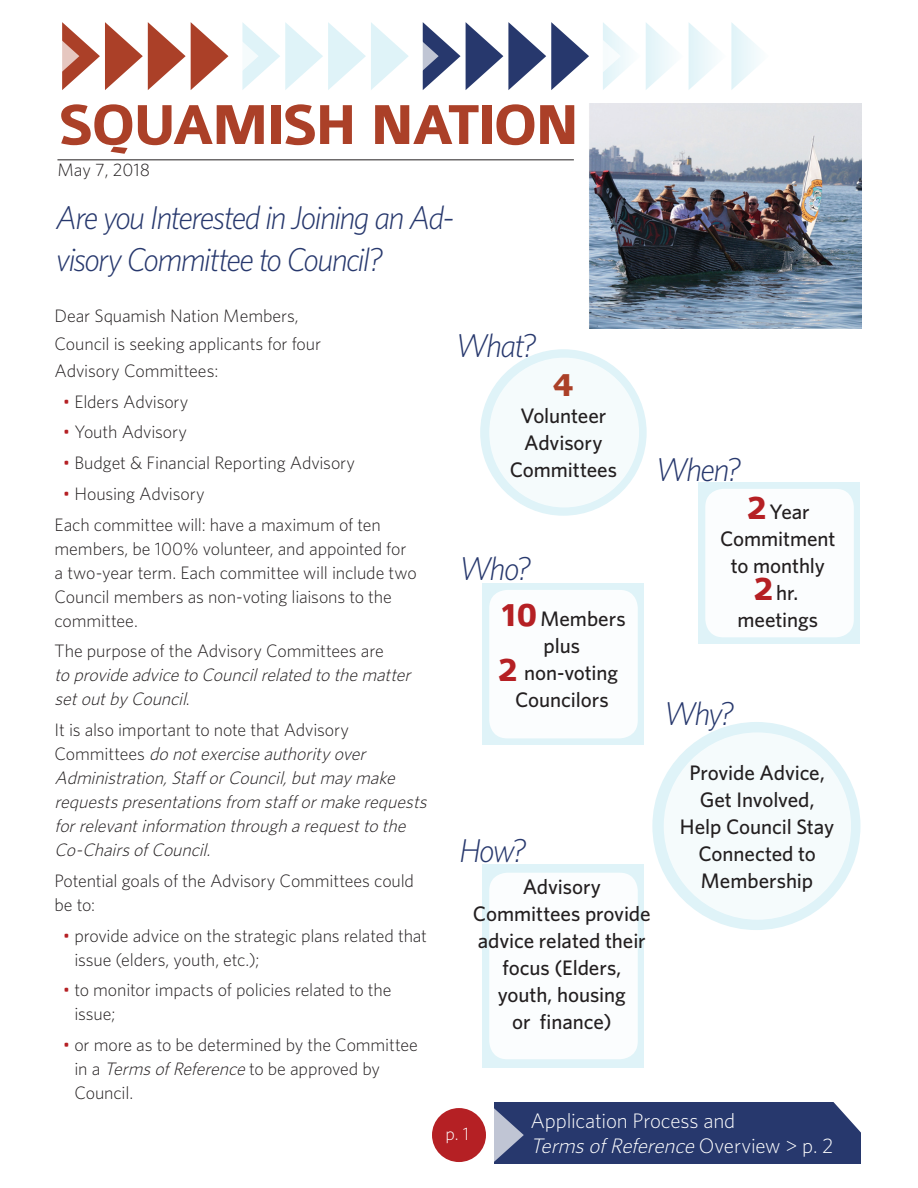
<style>
.page{position:relative;width:918px;height:1188px;background:#fff}
.page>*{position:absolute;margin:0;border:0;box-sizing:border-box;transform-origin:0 0}
.t1{font:700 60px "Colaborate";letter-spacing:-.055em;color:#ab4028}
.t2{font:700 36px "Colaborate";color:#b52024}
.t3{font:700 36px "Colaborate";color:#ab4028}
.t4{font:italic 300 33px/42px "Whitney";letter-spacing:-.055em;color:#27386d}
.t5{font:500 21px/27px "Whitney";letter-spacing:-.005em;color:#231f20;text-align:center}
.t6{font:300 21px/25.5px "Whitney";letter-spacing:-.01em;color:#fff}
.t7{font:300 18px/24px "Whitney";letter-spacing:-.01em;color:#231f20}
.t8{font:italic 300 18px/24px "Whitney";color:#231f20}
.t9{font:300 18px "Whitney";color:#fff}
.s1{color:#b52024}
.s2{font-style:normal}
.s3{font-style:italic}
.s4{font-family:"Colaborate";font-weight:700;font-size:36px;color:#b52024}
</style>
<div class="page">
<img style="left:589px;top:104px;width:272px;height:224px">
<div style="left:698px;top:482px;width:162px;height:162px;background:#dff3f8"></div>
<div style="left:494px;top:1103px;width:366px;height:61px;background:#27386d"></div>
<hr style="left:57px;top:160px;width:517px;height:1px;background:#231f20">
<div style="left:432px;top:1108px;width:54px;height:54px;background:#b52024;border-radius:50%"></div>
<div style="left:480px;top:349px;width:167px;height:167px;background:#dff3f8;border-radius:50%"></div>
<div style="left:489px;top:358px;width:150px;height:149px;background:#f5fbfc;border-radius:50%"></div>
<div style="left:705px;top:489px;width:149px;height:148px;background:#fff;border-radius:18px"></div>
<svg style="left:62px;top:22px;width:697px;height:68px"></svg>
<div style="left:482px;top:583px;width:162px;height:162px;background:#dff3f8"></div>
<div style="left:482px;top:864px;width:162px;height:203px;background:#dff3f8"></div>
<div style="left:489px;top:590px;width:149px;height:148px;background:#fff;border-radius:18px"></div>
<div style="left:489px;top:873px;width:149px;height:186px;background:#fff;border-radius:18px"></div>
<div style="left:652px;top:722px;width:208px;height:208px;background:#dff3f8;border-radius:50%"></div>
<div style="left:664px;top:732px;width:187px;height:188px;background:#f5fbfc;border-radius:50%"></div>
<svg style="left:494px;top:1102px;width:30px;height:60px"></svg>
<svg style="left:827px;top:1102px;width:34px;height:31px"></svg>
<p class="t1" style="left:57px;top:94px;width:524px">SQUAMISH NATION</p>
<p class="t7" style="left:57px;top:158px;width:94px">May 7, 2018</p>
<p class="t4" style="left:56px;top:195px;width:400px">Are you Interested in Joining an Ad&shy;visory Committee to Council?</p>
<p class="t7" style="left:55px;top:302px;width:268px;line-height:27.3px">Dear Squamish Nation Members,<br>Council is seeking applicants for four<br>Advisory Committees:</p>
<p class="t7" style="left:63px;top:389px;width:127px"><span class="s1">•</span> Elders Advisory</p>
<p class="t7" style="left:63px;top:420px;width:126px"><span class="s1">•</span> Youth Advisory</p>
<p class="t7" style="left:63px;top:450px;width:294px"><span class="s1">•</span> Budget &amp; Financial Reporting Advisory</p>
<p class="t7" style="left:63px;top:481px;width:143px"><span class="s1">•</span> Housing Advisory</p>
<p class="t7" style="left:55px;top:512px;width:364px">Each committee will: have a maximum of ten members, be 100% volunteer, and appointed for a two-year term. Each committee will include two Council members as non-voting liaisons to the committee.</p>
<p class="t8" style="left:55px;top:639px;width:363px"><span class="s2">The purpose of the Advisory Committees are </span>toprovideadvicetoCouncilrelatedtothematter setoutbyCouncil<span class="s2">.</span></p>
<p class="t8" style="left:55px;top:717px;width:379px"><span class="s2">It is also important to note that Advisory<br>C o m m i t t e e s</span> donotexerciseauthorityover Administration,Staff orCouncil,butmaymake requestspresentationsfrom staff ormakerequests forrelevantinformationthrougharequesttothe Co-ChairsofCouncil.</p>
<p class="t7" style="left:55px;top:868px;width:361px">Potential goals of the Advisory Committees could be to:</p>
<p class="t7" style="left:74px;top:923px;width:354px;text-indent:-12px"><span class="s1">•</span> provide advice on the strategic plans related that issue (elders, youth, etc.);</p>
<p class="t7" style="left:74px;top:978px;width:319px;text-indent:-12px"><span class="s1">•</span> to monitor impacts of policies related to the issue;</p>
<p class="t7" style="left:74px;top:1032px;width:345px;text-indent:-12px"><span class="s1">•</span> or more as to be determined by the Committee i n a <span class="s3">TermsofReference</span>t o b e a p p r o v e d b y<br>Council.</p>
<p class="t4" style="left:456px;top:323px;width:82px">What?</p>
<p class="t3" style="left:553px;top:366px;width:22px">4</p>
<p class="t5" style="left:510px;top:402px;width:109px">Volunteer<br>Advisory<br>Committees</p>
<p class="t4" style="left:459px;top:546px;width:73px">Who?</p>
<p class="t5" style="left:498px;top:605px;width:129px"><span class="s4">10</span> Members</p>
<p class="t5" style="left:544px;top:632px;width:38px">plus</p>
<p class="t5" style="left:524px;top:659px;width:96px">non-voting</p>
<p class="t5" style="left:515px;top:686px;width:95px">Councilors</p>
<p class="t2" style="left:497px;top:651px;width:22px">2</p>
<p class="t4" style="left:459px;top:828px;width:68px">How?</p>
<p class="t5" style="left:473px;top:873px;width:179px">Advisory<br>Committees provide advice related their focus (Elders, youth, housing<br>or finance)</p>
<p class="t4" style="left:655px;top:447px;width:87px">When?</p>
<p class="t5" style="left:746px;top:498px;width:65px"><span class="s4">2</span>Year</p>
<p class="t5" style="left:720px;top:525px;width:117px">Commitment</p>
<p class="t5" style="left:731px;top:552px;width:96px">to monthly</p>
<p class="t5" style="left:776px;top:579px;width:24px">hr.</p>
<p class="t5" style="left:738px;top:606px;width:82px">meetings</p>
<p class="t2" style="left:753px;top:570px;width:22px">2</p>
<p class="t4" style="left:664px;top:691px;width:71px">Why?</p>
<p class="t5" style="left:680px;top:759px;width:156px">Provide Advice,<br>Get Involved,<br>Help Council Stay<br>Connected to<br>Membership</p>
<p class="t9" style="left:446px;top:1121px;width:25px">p. 1</p>
<p class="t6" style="left:531px;top:1107px;width:305px">Application Process and<br><span class="s3">TermsofReference</span>O v e r v i e w &gt; p . 2</p>
</div>
